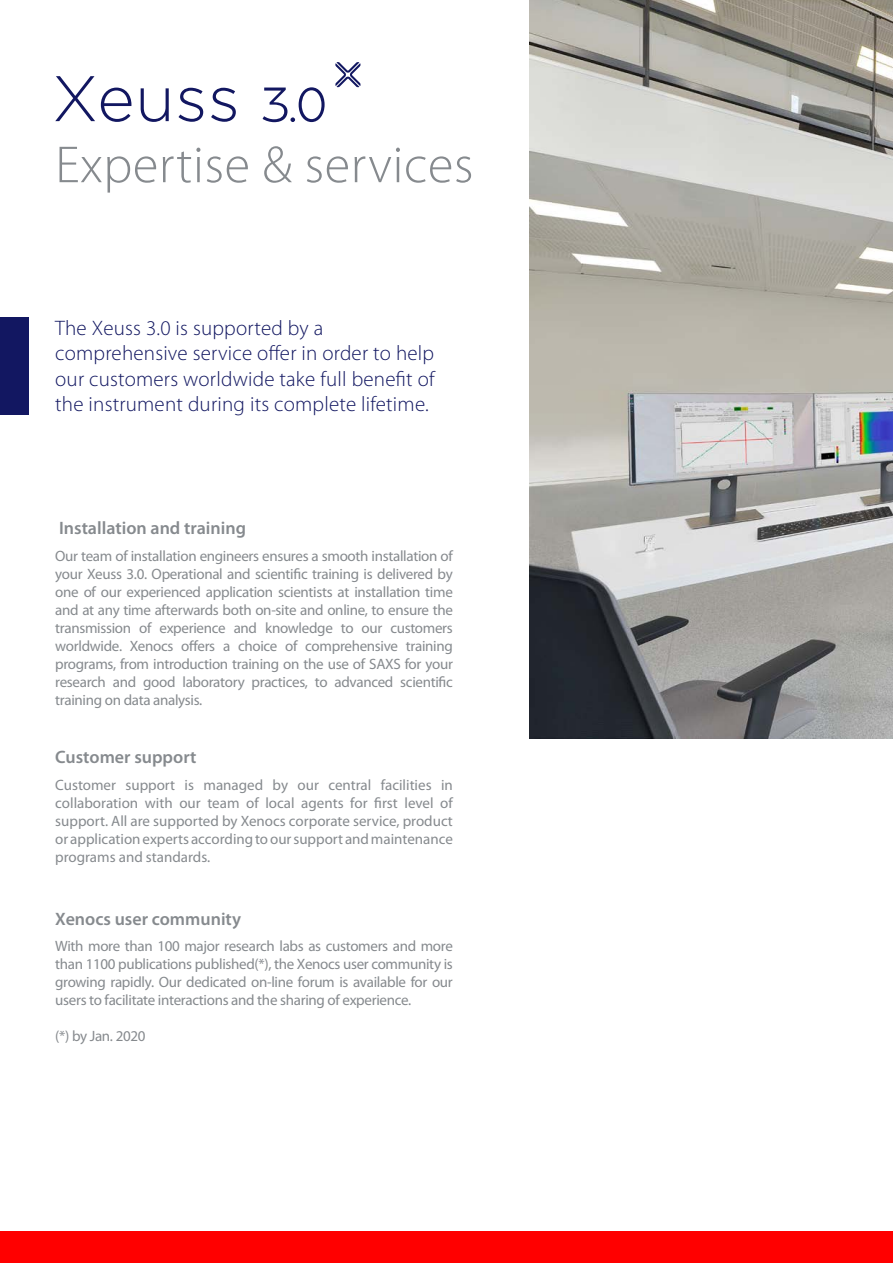
<style>
.page{position:relative;width:893px;height:1263px;background:#fff}
.page>*{position:absolute;margin:0;border:0;box-sizing:border-box;transform-origin:0 0}
.t1{font:300 52.5px "Myriad Pro";letter-spacing:.01em;color:#868a8e}
.t2{font:300 21px/25.5px "Myriad Pro";letter-spacing:.01em;color:#121761}
.t3{font:600 18px "Myriad Pro";color:#868a8e}
.t4{font:15px/18px "Myriad Pro";letter-spacing:-.02em;color:#868a8e;text-align:justify}
</style>
<div class="page">
<img style="left:529px;top:0;width:364px;height:738px">
<div style="left:0;top:317px;width:29px;height:98px;background:#121761"></div>
<svg style="left:55px;top:76px;width:40px;height:45px"></svg>
<svg style="left:101px;top:88px;width:30px;height:34px"></svg>
<svg style="left:141px;top:88px;width:28px;height:34px"></svg>
<svg style="left:178px;top:88px;width:25px;height:34px"></svg>
<svg style="left:211px;top:88px;width:25px;height:34px"></svg>
<svg style="left:263px;top:87px;width:62px;height:35px"></svg>
<svg style="left:335px;top:62px;width:26px;height:25px"></svg>
<div style="left:0;top:1232px;width:893px;height:31px;background:#f00"></div>
<h1 class="t1" style="left:55px;top:144px;width:420px">Expertise &amp; services</h1>
<h2 class="t2" style="left:55px;top:317px;width:381px">The Xeuss 3.0 is supported by a comprehensive service offer in order to help our customers worldwide take full benefit of the instrument during its complete lifetime.</h2>
<p class="t3" style="left:59px;top:521px;width:188px">Installation and training</p>
<p class="t4" style="left:55px;top:548px;width:399px">Our team of installation engineers ensures a smooth installation of your Xeuss 3.0. Operational and scientific training is delivered by one of our experienced application scientists at installation time and at any time afterwards both on-site and online, to ensure the transmission of experience and knowledge to our customers worldwide. Xenocs offers a choice of comprehensive training programs, from introduction training on the use of SAXS for your research and good laboratory practices, to advanced scientific training on data analysis.</p>
<p class="t3" style="left:55px;top:750px;width:143px">Customer support</p>
<p class="t4" style="left:55px;top:777px;width:399px">Customer support is managed by our central facilities in collaboration with our team of local agents for first level of support. All are supported by Xenocs corporate service, product or application experts according to our support and maintenance programs and standards.</p>
<p class="t3" style="left:55px;top:912px;width:187px">Xenocs user community</p>
<p class="t4" style="left:55px;top:938px;width:399px">With more than 100 major research labs as customers and more than 1100 publications published(*), the Xenocs user community is growing rapidly. Our dedicated on-line forum is available for our users to facilitate interactions and the sharing of experience.</p>
<p class="t4" style="left:55px;top:1028px;width:92px">(*) by Jan. 2020</p>
</div>
